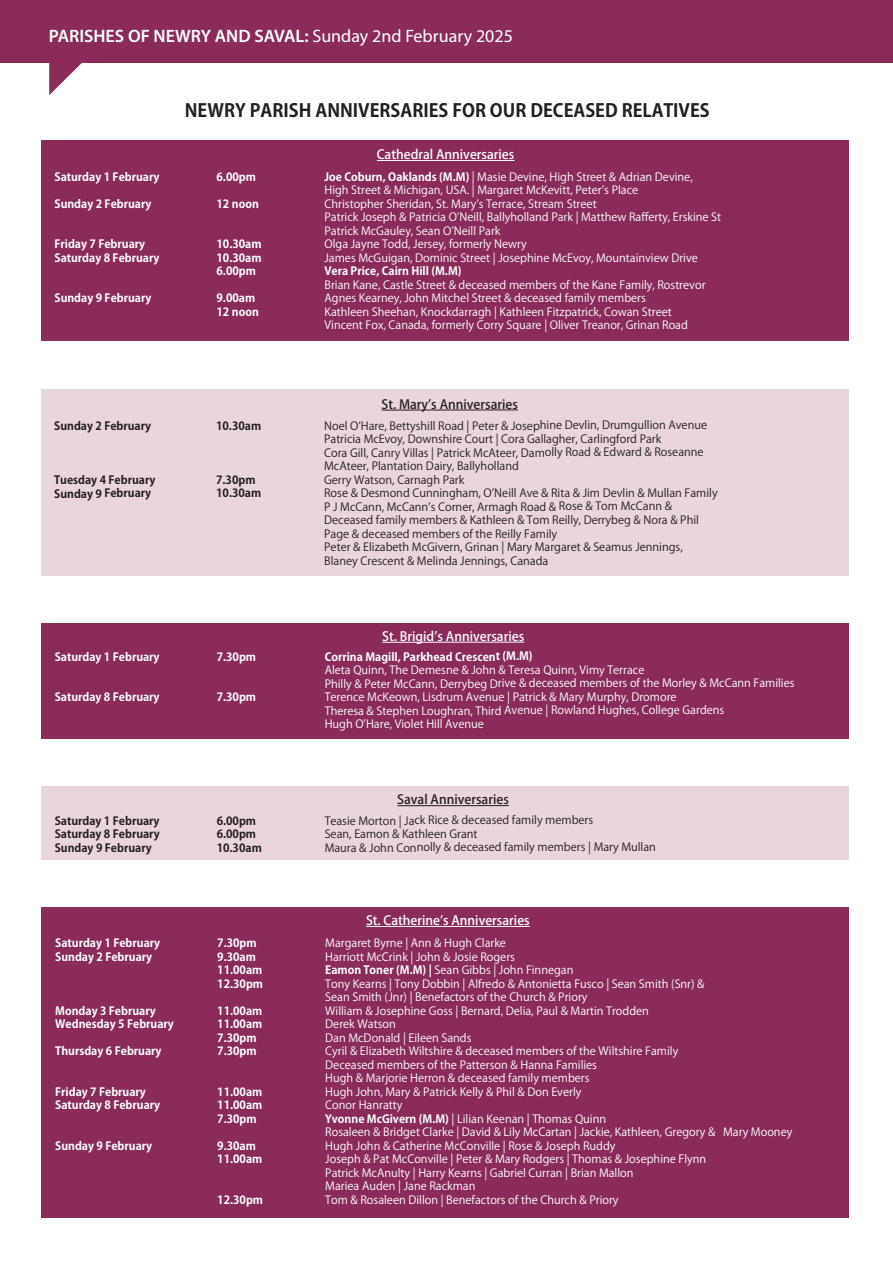
<style>
.page{position:relative;width:893px;height:1263px;background:#fff}
.page>*{position:absolute;margin:0;border:0;box-sizing:border-box;transform-origin:0 0}
.t1{font:700 18px "Koz Go Pro";color:#231f20}
.t2{font:600 18px "Myriad Pro";color:#fff}
.t3{font:500 12.75px "Koz Go Pro";color:#fff}
.t4{font:500 12.75px "Koz Go Pro";color:#231f20}
.t5{font:11.25px/13.5px "Koz Go Pro";color:#fff}
.t6{font:11.25px/13.5px "Koz Go Pro";color:#231f20}
.t7{font:700 11.25px "Koz Go Pro";color:#fff}
.t8{font:700 11.25px "Koz Go Pro";color:#231f20}
.s1{font-weight:400}
.s2{font-weight:700}
</style>
<div class="page">
<div style="left:0;top:0;width:893px;height:62px;background:#8a2b59"></div>
<svg style="left:49px;top:62px;width:39px;height:33px"></svg>
<div style="left:41px;top:907px;width:808px;height:310px;background:#8a2b59"></div>
<div style="left:41px;top:389px;width:808px;height:186px;background:#e8d5de"></div>
<div style="left:41px;top:141px;width:808px;height:200px;background:#8a2b59"></div>
<hr style="left:377px;top:160px;width:137px;height:1px;background:#fff">
<hr style="left:366px;top:926px;width:164px;height:1px;background:#fff">
<div style="left:41px;top:623px;width:808px;height:116px;background:#8a2b59"></div>
<div style="left:382px;top:642px;width:142px;height:1px;border:1px solid #fff"></div>
<div style="left:41px;top:786px;width:808px;height:74px;background:#e8d5de"></div>
<div style="left:397px;top:805px;width:112px;height:1px;border:1px solid #231f20"></div>
<h1 class="t2" style="left:49px;top:24px;width:465px">PARISHES OF NEWRY AND SAVAL: <span class="s1">Sunday 2nd February 2025</span></h1>
<h1 class="t1" style="left:185px;top:98px;width:526px">NEWRY PARISH ANNIVERSARIES FOR OUR DECEASED RELATIVES</h1>
<p class="t3" style="left:377px;top:146px;width:139px">Cathedral Anniversaries</p>
<p class="t7" style="left:55px;top:169px;width:106px">Saturday 1 February</p>
<p class="t7" style="left:217px;top:169px;width:41px">6.00pm</p>
<p class="t5" style="left:325px;top:170px;width:370px"><span class="s2">Joe Coburn, Oaklands (M.M)</span> | Masie Devine, High Street &amp; Adrian Devine,<br>High Street &amp; Michigan, USA. | Margaret McKevitt, Peterʼs Place</p>
<p class="t7" style="left:55px;top:196px;width:98px">Sunday 2 February</p>
<p class="t7" style="left:217px;top:196px;width:44px">12 noon</p>
<p class="t5" style="left:325px;top:197px;width:398px">Christopher Sheridan, St. Maryʼs Terrace, Stream Street<br>Patrick Joseph &amp; Patricia OʼNeill, Ballyholland Park | Matthew Rafferty, Erskine St<br>Patrick McGauley, Sean OʼNeill Park</p>
<p class="t7" style="left:55px;top:237px;width:92px">Friday 7 February</p>
<p class="t7" style="left:217px;top:237px;width:47px">10.30am</p>
<p class="t5" style="left:325px;top:238px;width:204px">Olga Jayne Todd, Jersey, formerly Newry</p>
<p class="t7" style="left:55px;top:250px;width:106px">Saturday 8 February</p>
<p class="t7" style="left:217px;top:250px;width:47px">10.30am</p>
<p class="t5" style="left:325px;top:251px;width:375px">James McGuigan, Dominic Street | Josephine McEvoy, Mountainview Drive</p>
<p class="t7" style="left:217px;top:264px;width:41px">6.00pm</p>
<p class="t7" style="left:325px;top:264px;width:139px">Vera Price, Cairn Hill (M.M)</p>
<p class="t5" style="left:325px;top:278px;width:382px">Brian Kane, Castle Street &amp; deceased members of the Kane Family, Rostrevor</p>
<p class="t7" style="left:55px;top:291px;width:98px">Sunday 9 February</p>
<p class="t7" style="left:217px;top:291px;width:40px">9.00am</p>
<p class="t5" style="left:325px;top:292px;width:323px">Agnes Kearney, John Mitchel Street &amp; deceased family members</p>
<p class="t7" style="left:217px;top:304px;width:44px">12 noon</p>
<p class="t5" style="left:325px;top:305px;width:365px">Kathleen Sheehan, Knockdarragh | Kathleen Fitzpatrick, Cowan Street<br>Vincent Fox, Canada, formerly Corry Square | Oliver Treanor, Grinan Road</p>
<p class="t4" style="left:381px;top:396px;width:138px">St. Maryʼs Anniversaries</p>
<p class="t8" style="left:54px;top:419px;width:98px">Sunday 2 February</p>
<p class="t8" style="left:216px;top:418px;width:47px">10.30am</p>
<p class="t6" style="left:324px;top:419px;width:385px">Noel OʼHare, Bettyshill Road | Peter &amp; Josephine Devlin, Drumgullion Avenue Patricia McEvoy, Downshire Court | Cora Gallagher, Carlingford Park<br>Cora Gill, Canry Villas | Patrick McAteer, Damolly Road &amp; Edward &amp; Roseanne McAteer, Plantation Dairy, Ballyholland</p>
<p class="t8" style="left:54px;top:473px;width:103px">Tuesday 4 February</p>
<p class="t8" style="left:216px;top:472px;width:41px">7.30pm</p>
<p class="t6" style="left:324px;top:473px;width:142px">Gerry Watson, Carnagh Park</p>
<p class="t8" style="left:54px;top:486px;width:98px">Sunday 9 February</p>
<p class="t8" style="left:216px;top:486px;width:47px">10.30am</p>
<p class="t6" style="left:324px;top:486px;width:395px">Rose &amp; Desmond Cunningham, OʼNeill Ave &amp; Rita &amp; Jim Devlin &amp; Mullan Family P J McCann, McCannʼs Corner, Armagh Road &amp; Rose &amp; Tom McCann &amp; Deceased family members &amp; Kathleen &amp; Tom Reilly, Derrybeg &amp; Nora &amp; Phil Page &amp; deceased members of the Reilly Family<br>Peter &amp; Elizabeth McGivern, Grinan | Mary Margaret &amp; Seamus Jennings, Blaney Crescent &amp; Melinda Jennings, Canada</p>
<p class="t3" style="left:382px;top:628px;width:143px">St. Brigidʼs Anniversaries</p>
<p class="t7" style="left:55px;top:649px;width:106px">Saturday 1 February</p>
<p class="t7" style="left:217px;top:649px;width:41px">7.30pm</p>
<p class="t7" style="left:325px;top:649px;width:209px">Corrina Magill, Parkhead Crescent (M.M)</p>
<p class="t5" style="left:325px;top:663px;width:471px">Aleta Quinn, The Demesne &amp; John &amp; Teresa Quinn, Vimy Terrace<br>Philly &amp; Peter McCann, Derrybeg Drive &amp; deceased members of the Morley &amp; McCann Families</p>
<p class="t7" style="left:55px;top:690px;width:106px">Saturday 8 February</p>
<p class="t7" style="left:217px;top:690px;width:41px">7.30pm</p>
<p class="t5" style="left:325px;top:690px;width:401px">Terence McKeown, Lisdrum Avenue | Patrick &amp; Mary Murphy, Dromore<br>Theresa &amp; Stephen Loughran, Third Avenue | Rowland Hughes, College Gardens<br>Hugh OʼHare, Violet Hill Avenue</p>
<p class="t4" style="left:397px;top:791px;width:113px">Saval Anniversaries</p>
<p class="t8" style="left:55px;top:813px;width:106px">Saturday 1 February</p>
<p class="t8" style="left:217px;top:813px;width:41px">6.00pm</p>
<p class="t6" style="left:325px;top:814px;width:270px">Teasie Morton | Jack Rice &amp; deceased family members</p>
<p class="t8" style="left:55px;top:827px;width:106px">Saturday 8 February</p>
<p class="t8" style="left:217px;top:827px;width:41px">6.00pm</p>
<p class="t6" style="left:325px;top:827px;width:154px">Sean, Eamon &amp; Kathleen Grant</p>
<p class="t8" style="left:55px;top:840px;width:98px">Sunday 9 February</p>
<p class="t8" style="left:217px;top:840px;width:47px">10.30am</p>
<p class="t6" style="left:325px;top:841px;width:333px">Maura &amp; John Connolly &amp; deceased family members | Mary Mullan</p>
<p class="t3" style="left:366px;top:912px;width:165px">St. Catherineʼs Anniversaries</p>
<p class="t7" style="left:55px;top:936px;width:106px">Saturday 1 February</p>
<p class="t7" style="left:217px;top:936px;width:41px">7.30pm</p>
<p class="t5" style="left:325px;top:937px;width:182px">Margaret Byrne | Ann &amp; Hugh Clarke</p>
<p class="t7" style="left:55px;top:949px;width:98px">Sunday 2 February</p>
<p class="t7" style="left:217px;top:949px;width:40px">9.30am</p>
<p class="t5" style="left:325px;top:950px;width:191px">Harriott McCrink | John &amp; Josie Rogers</p>
<p class="t7" style="left:217px;top:963px;width:47px">11.00am</p>
<p class="t5" style="left:325px;top:964px;width:250px"><span class="s2">Eamon Toner (M.M) |</span> Sean Gibbs | John Finnegan</p>
<p class="t7" style="left:217px;top:976px;width:47px">12.30pm</p>
<p class="t5" style="left:325px;top:977px;width:381px">Tony Kearns | Tony Dobbin | Alfredo &amp; Antonietta Fusco | Sean Smith (Snr) &amp;<br>Sean Smith (Jnr) | Benefactors of the Church &amp; Priory</p>
<p class="t7" style="left:55px;top:1003px;width:102px">Monday 3 February</p>
<p class="t7" style="left:217px;top:1003px;width:47px">11.00am</p>
<p class="t5" style="left:325px;top:1004px;width:325px">William &amp; Josephine Goss | Bernard, Delia, Paul &amp; Martin Trodden</p>
<p class="t7" style="left:55px;top:1017px;width:120px">Wednesday 5 February</p>
<p class="t7" style="left:217px;top:1017px;width:47px">11.00am</p>
<p class="t5" style="left:325px;top:1018px;width:72px">Derek Watson</p>
<p class="t7" style="left:217px;top:1030px;width:41px">7.30pm</p>
<p class="t5" style="left:325px;top:1031px;width:148px">Dan McDonald | Eileen Sands</p>
<p class="t7" style="left:55px;top:1044px;width:108px">Thursday 6 February</p>
<p class="t7" style="left:217px;top:1044px;width:41px">7.30pm</p>
<p class="t5" style="left:325px;top:1045px;width:355px">Cyril &amp; Elizabeth Wiltshire &amp; deceased members of the Wiltshire Family<br>Deceased members of the Patterson &amp; Hanna Families<br>Hugh &amp; Marjorie Herron &amp; deceased family members</p>
<p class="t7" style="left:55px;top:1084px;width:92px">Friday 7 February</p>
<p class="t7" style="left:217px;top:1084px;width:47px">11.00am</p>
<p class="t5" style="left:325px;top:1085px;width:258px">Hugh John, Mary &amp; Patrick Kelly &amp; Phil &amp; Don Everly</p>
<p class="t7" style="left:55px;top:1098px;width:106px">Saturday 8 February</p>
<p class="t7" style="left:217px;top:1098px;width:47px">11.00am</p>
<p class="t5" style="left:325px;top:1099px;width:79px">Conor Hanratty</p>
<p class="t7" style="left:217px;top:1111px;width:41px">7.30pm</p>
<p class="t5" style="left:325px;top:1112px;width:469px"><span class="s2">Yvonne McGivern (M.M)</span> | Lilian Keenan | Thomas Quinn<br>Rosaleen &amp; Bridget Clarke | David &amp; Lily McCartan | Jackie, Kathleen, Gregory &amp; Mary Mooney</p>
<p class="t7" style="left:55px;top:1138px;width:98px">Sunday 9 February</p>
<p class="t7" style="left:217px;top:1138px;width:40px">9.30am</p>
<p class="t5" style="left:325px;top:1139px;width:292px">Hugh John &amp; Catherine McConville | Rose &amp; Joseph Ruddy</p>
<p class="t7" style="left:217px;top:1152px;width:47px">11.00am</p>
<p class="t5" style="left:325px;top:1153px;width:382px">Joseph &amp; Pat McConville | Peter &amp; Mary Rodgers | Thomas &amp; Josephine Flynn<br>Patrick McAnulty | Harry Kearns | Gabriel Curran | Brian Mallon<br>Mariea Auden | Jane Rackman</p>
<p class="t7" style="left:217px;top:1192px;width:47px">12.30pm</p>
<p class="t5" style="left:325px;top:1193px;width:295px">Tom &amp; Rosaleen Dillon | Benefactors of the Church &amp; Priory</p>
</div>
